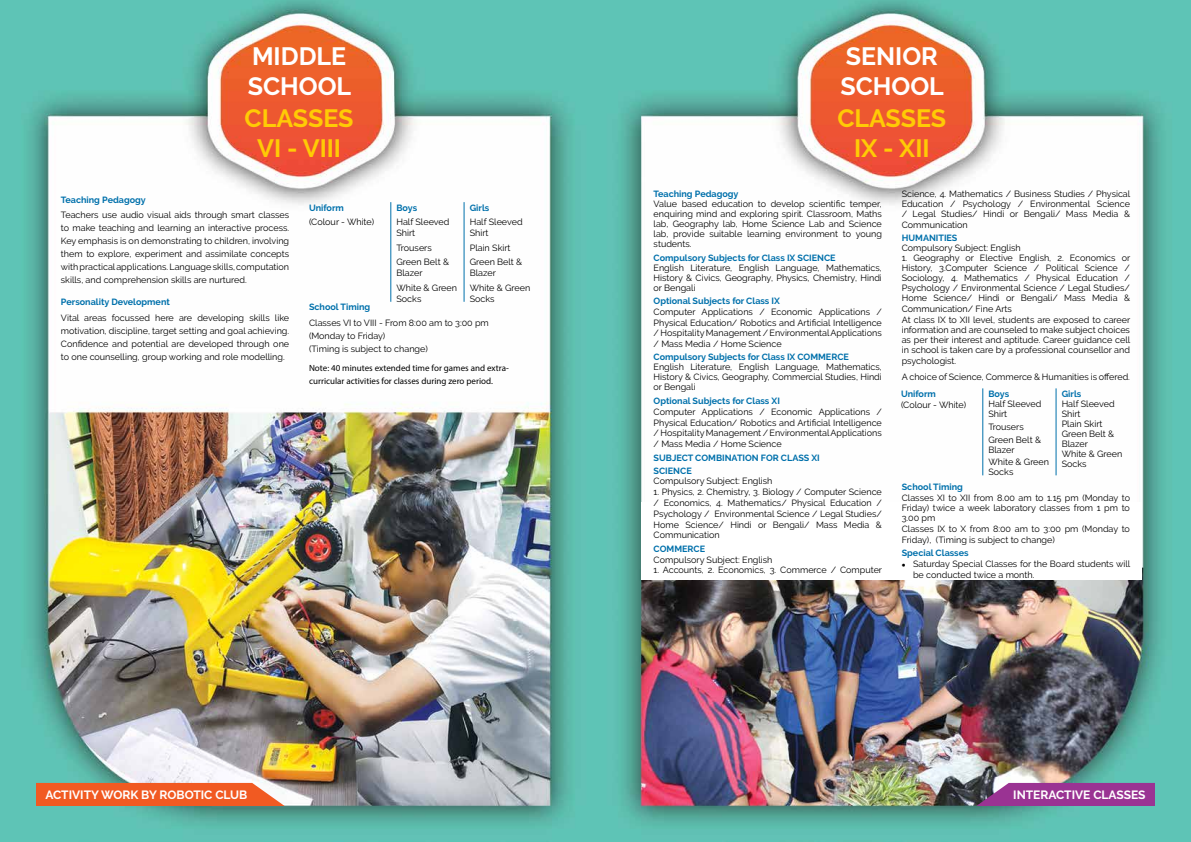
<style>
.page{position:relative;width:1191px;height:842px;background:#fff}
.page>*{position:absolute;margin:0;border:0;box-sizing:border-box;transform-origin:0 0}
.t1{font:700 25px/30px "Raleway";color:#ffcb05;text-align:center}
.t2{font:700 25px/30px "Raleway";color:#fff}
.t3{font:700 12px "Raleway";color:#fff}
.t4{font:9px/10px "Raleway";color:#000}
.t5{font:700 9px/13.6px "Raleway";color:#0070ab}
.t6{font:9px/13px "Myriad Pro";color:#000}
</style>
<div class="page">
<img style="left:0;top:0;width:1191px;height:842px">
<div style="left:36px;top:783px;width:249px;height:23px;background:#f15a22"></div>
<svg style="left:976px;top:783px;width:179px;height:23px;background:#95378f"></svg>
<hr style="left:390px;top:202px;width:1px;height:100px;background:#0070ab">
<hr style="left:463px;top:202px;width:1px;height:100px;background:#0070ab">
<div style="left:641px;top:502px;width:500px;height:78px;background:#fff"></div>
<hr style="left:982px;top:388px;width:1px;height:87px;background:#0070ab">
<hr style="left:1055px;top:388px;width:1px;height:87px;background:#0070ab">
<h1 class="t2" style="left:248px;top:41px;width:105px">MIDDLE<br>SCHOOL</h1>
<h1 class="t1" style="left:245px;top:104px;width:110px">CLASSES<br>VI - VIII</h1>
<p class="t5" style="left:61px;top:193px;width:86px">Teaching Pedagogy</p>
<p class="t4" style="left:61px;top:209px;width:230px;line-height:13px;text-align:justify">Teachers use audio visual aids through smart classes to make teaching and learning an interactive process.<br>Key emphasis is on demonstrating to children, involving them to explore, experiment and assimilate concepts with practical applications. Language skills, computation skills, and comprehension skills are nurtured.</p>
<p class="t5" style="left:61px;top:295px;width:110px">Personality Development</p>
<p class="t4" style="left:61px;top:311px;width:230px;line-height:13px;text-align:justify">Vital areas focussed here are developing skills like motivation, discipline, target setting and goal achieving.<br>Confidence and potential are developed through one to one counselling, group working and role modelling.</p>
<p class="t5" style="left:309px;top:201px;width:36px">Uniform</p>
<p class="t4" style="left:309px;top:217px;width:67px">(Colour - White)</p>
<p class="t5" style="left:470px;top:201px;width:21px">Girls</p>
<p class="t4" style="left:470px;top:216px;width:54px;line-height:11px">Half Sleeved<br>Shirt</p>
<p class="t4" style="left:470px;top:240px;width:54px;line-height:14.5px">Plain Skirt<br>Green Belt &amp;</p>
<p class="t4" style="left:470px;top:266px;width:62px;line-height:14.5px">Blazer<br>White &amp; Green</p>
<p class="t4" style="left:470px;top:294px;width:26px">Socks</p>
<p class="t5" style="left:396px;top:201px;width:22px">Boys</p>
<p class="t4" style="left:396px;top:216px;width:54px;line-height:11px">Half Sleeved<br>Shirt</p>
<p class="t4" style="left:396px;top:240px;width:54px;line-height:14.5px">Trousers<br>Green Belt &amp;</p>
<p class="t4" style="left:396px;top:266px;width:62px;line-height:14.5px">Blazer<br>White &amp; Green</p>
<p class="t4" style="left:396px;top:294px;width:26px">Socks</p>
<p class="t5" style="left:309px;top:300px;width:63px">School Timing</p>
<p class="t4" style="left:309px;top:316px;width:181px;line-height:13px">Classes VI to VIII - From 8:00 am to 3:00 pm (Monday to Friday)<br>(Timing is subject to change)</p>
<p class="t6" style="left:309px;top:361px;width:201px">Note: 40 minutes extended time for games and extra&shy;curricular activities for classes during zero period.</p>
<h1 class="t2" style="left:840px;top:41px;width:105px">SENIOR<br>SCHOOL</h1>
<h1 class="t1" style="left:837px;top:104px;width:110px">CLASSES<br>IX - XII</h1>
<p class="t5" style="left:653px;top:187px;width:86px">Teaching Pedagogy</p>
<p class="t4" style="left:653px;top:199px;width:230px;text-align:justify">Value based education to develop scientific temper, enquiring mind and exploring spirit. Classroom, Maths lab, Geography lab, Home Science Lab and Science lab, provide suitable learning environment to young students.</p>
<p class="t5" style="left:653px;top:251px;width:183px">Compulsory Subjects for Class IX SCIENCE</p>
<p class="t4" style="left:653px;top:262px;width:230px;text-align:justify">English Literature, English Language, Mathematics, History &amp; Civics, Geography, Physics, Chemistry, Hindi or Bengali</p>
<p class="t5" style="left:653px;top:294px;width:128px">Optional Subjects for Class IX</p>
<p class="t4" style="left:653px;top:307px;width:230px;line-height:10.5px;text-align:justify">Computer Applications / Economic Applications / Physical Education/ Robotics and Artificial Intelligence / Hospitality Management / Environmental Applications / Mass Media / Home Science</p>
<p class="t5" style="left:653px;top:350px;width:197px">Compulsory Subjects for Class IX COMMERCE</p>
<p class="t4" style="left:653px;top:362px;width:230px;text-align:justify">English Literature, English Language, Mathematics, History &amp; Civics, Geography, Commercial Studies, Hindi or Bengali</p>
<p class="t5" style="left:653px;top:394px;width:128px">Optional Subjects for Class XI</p>
<p class="t4" style="left:653px;top:406px;width:230px;line-height:10.8px;text-align:justify">Computer Applications / Economic Applications / Physical Education/ Robotics and Artificial Intelligence / Hospitality Management / Environmental Applications / Mass Media / Home Science</p>
<p class="t5" style="left:653px;top:451px;width:168px">SUBJECT COMBINATION FOR CLASS XI<br>SCIENCE</p>
<p class="t4" style="left:653px;top:476px;width:120px">Compulsory Subject: English</p>
<p class="t4" style="left:653px;top:487px;width:230px;line-height:10.8px;text-align:justify">1. Physics, 2. Chemistry, 3. Biology / Computer Science / Economics, 4. Mathematics/ Physical Education / Psychology / Environmental Science / Legal Studies/ Home Science/ Hindi or Bengali/ Mass Media &amp; Communication</p>
<p class="t5" style="left:653px;top:542px;width:53px">COMMERCE</p>
<p class="t4" style="left:653px;top:555px;width:120px">Compulsory Subject: English</p>
<p class="t4" style="left:653px;top:565px;width:230px">1. Accounts, 2. Economics, 3. Commerce / Computer</p>
<p class="t4" style="left:901px;top:189px;width:230px;line-height:10.3px;text-align:justify">Science, 4. Mathematics / Business Studies / Physical Education / Psychology / Environmental Science / Legal Studies/ Hindi or Bengali/ Mass Media &amp; Communication</p>
<p class="t5" style="left:901px;top:231px;width:57px">HUMANITIES</p>
<p class="t4" style="left:901px;top:243px;width:120px">Compulsory Subject: English</p>
<p class="t4" style="left:901px;top:253px;width:230px">1. Geography or Elective English, 2. Economics or History, 3.Computer Science / Political Science / Sociology, 4. Mathematics / Physical Education / Psychology / Environmental Science / Legal Studies/ Home Science/ Hindi or Bengali/ Mass Media &amp; Communication/ Fine Arts<br>At class IX to XII level, students are exposed to career information and are counseled to make subject choices as per their interest and aptitude. Career guidance cell in school is taken care by a professional counsellor and psychologist.</p>
<p class="t4" style="left:901px;top:371px;width:230px">A choice of Science, Commerce &amp; Humanities is offered.</p>
<p class="t5" style="left:901px;top:387px;width:36px">Uniform</p>
<p class="t4" style="left:901px;top:399px;width:67px">(Colour - White)</p>
<p class="t5" style="left:988px;top:387px;width:22px">Boys</p>
<p class="t4" style="left:988px;top:399px;width:54px">Half Sleeved<br>Shirt</p>
<p class="t4" style="left:988px;top:420px;width:54px;line-height:12.8px">Trousers<br>Green Belt &amp;</p>
<p class="t4" style="left:988px;top:443px;width:62px;line-height:12.8px">Blazer<br>White &amp; Green</p>
<p class="t4" style="left:988px;top:467px;width:26px">Socks</p>
<p class="t5" style="left:1061px;top:387px;width:21px">Girls</p>
<p class="t4" style="left:1061px;top:399px;width:62px">Half Sleeved<br>Shirt<br>Plain Skirt<br>Green Belt &amp;<br>Blazer<br>White &amp; Green<br>Socks</p>
<p class="t5" style="left:901px;top:480px;width:63px">School Timing</p>
<p class="t4" style="left:901px;top:492px;width:230px;line-height:10.4px">Classes XI to XII from 8.00 am to 1.15 pm (Monday to Friday) twice a week laboratory classes from 1 pm to 3.00 pm<br>Classes IX to X from 8:00 am to 3:00 pm (Monday to Friday), (Timing is subject to change)</p>
<p class="t5" style="left:901px;top:546px;width:68px">Special Classes</p>
<p class="t4" style="left:913px;top:558px;width:219px;line-height:10.8px;text-indent:-11px">● Saturday Special Classes for the Board students will be conducted twice a month.</p>
<h2 class="t3" style="left:45px;top:788px;width:203px">ACTIVITY WORK BY ROBOTIC CLUB</h2>
<h2 class="t3" style="left:1013px;top:788px;width:134px">INTERACTIVE CLASSES</h2>
</div>
